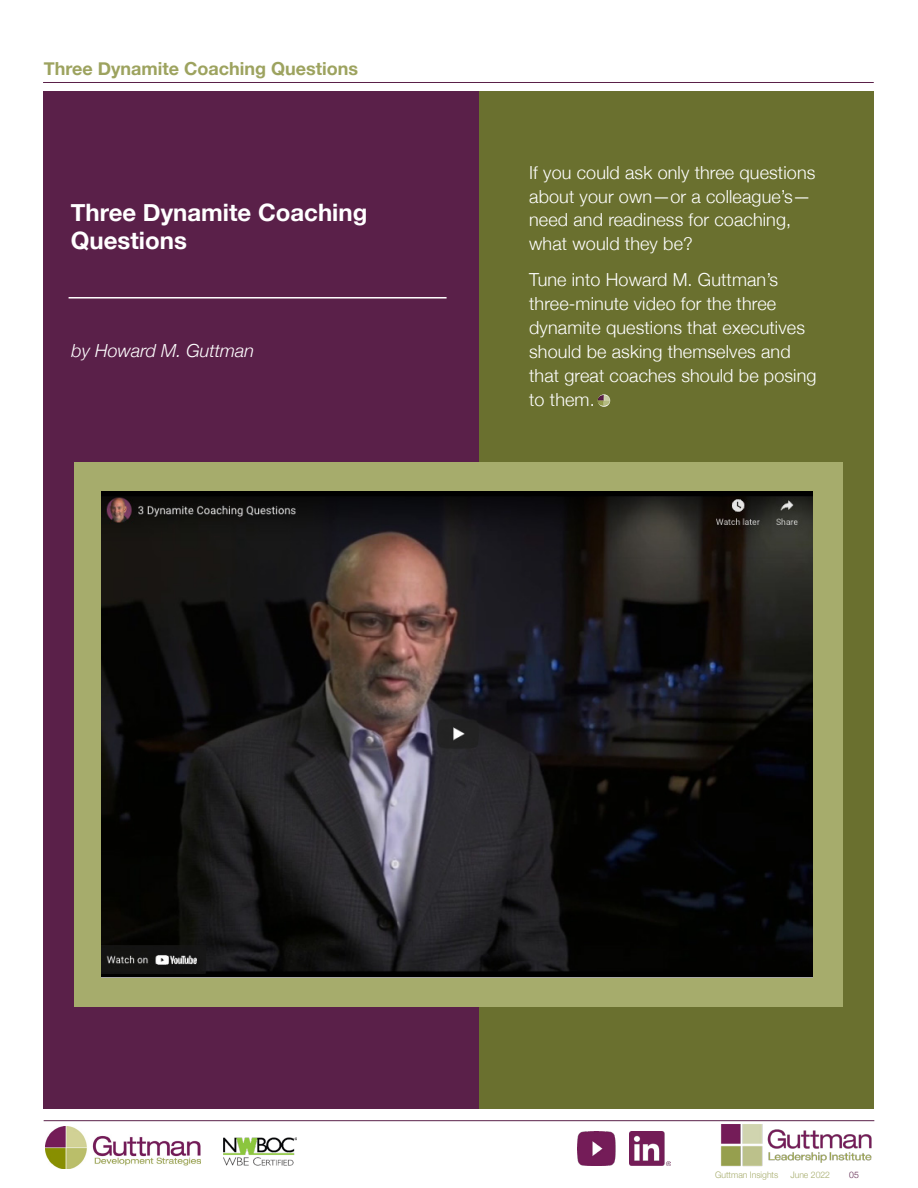
<style>
.page{position:relative;width:918px;height:1188px;background:#fff}
.page>*{position:absolute;margin:0;border:0;box-sizing:border-box;transform-origin:0 0}
.t1{font:700 24px/28.8px "Helvetica Neue";color:#fff}
.t2{font:300 18px/24px "Helvetica Neue";letter-spacing:.005em;color:#fff}
.t3{font:700 18px "Helvetica Neue";color:#9da35f}
.t4{font:italic 300 18px "Helvetica Neue";color:#fff}
.t5{font:300 9px "Helvetica Neue";color:#a6ac6c;scale:.96 1}
.t6{font:300 9px "Helvetica Neue";color:#5a2049;scale:.96 1}
</style>
<div class="page">
<hr style="left:44px;top:1120px;width:830px;height:1px;background:#5a2049">
<img style="left:721px;top:1124px;width:151px;height:42px">
<img style="left:45px;top:1127px;width:156px;height:41px">
<img style="left:223px;top:1137px;width:73px;height:29px">
<img style="left:578px;top:1131px;width:38px;height:34px">
<img style="left:629px;top:1131px;width:42px;height:35px">
<div style="left:43px;top:91px;width:436px;height:1018px;background:#5a2049"></div>
<hr style="left:43px;top:82px;width:831px;height:1px;background:#5a2049">
<hr style="left:69px;top:297px;width:378px;height:2px;background:#fff">
<div style="left:479px;top:91px;width:395px;height:1018px;background:#6a702f"></div>
<svg style="left:598px;top:394px;width:12px;height:13px"></svg>
<div style="left:74px;top:462px;width:768px;height:545px;background:#a6ac6c"></div>
<img style="left:101px;top:492px;width:712px;height:485px">
<p class="t3" style="left:44px;top:55px;width:316px">Three Dynamite Coaching Questions</p>
<h1 class="t1" style="left:71px;top:198px;width:298px">Three Dynamite Coaching<br>Questions</h1>
<p class="t4" style="left:72px;top:337px;width:184px">by Howard M. Guttman</p>
<p class="t2" style="left:529px;top:159px;width:288px">If you could ask only three questions about your own—or a colleague’s— need and readiness for coaching, what would they be?</p>
<p class="t2" style="left:529px;top:267px;width:289px">Tune into Howard M. Guttman’s three-minute video for the three dynamite questions that executives should be asking themselves and that great coaches should be posing to them.</p>
<p class="t5" style="left:715px;top:1168px;width:67px">Guttman Insights</p>
<p class="t5" style="left:790px;top:1168px;width:43px">June 2022</p>
<p class="t6" style="left:849px;top:1168px;width:12px">05</p>
</div>
